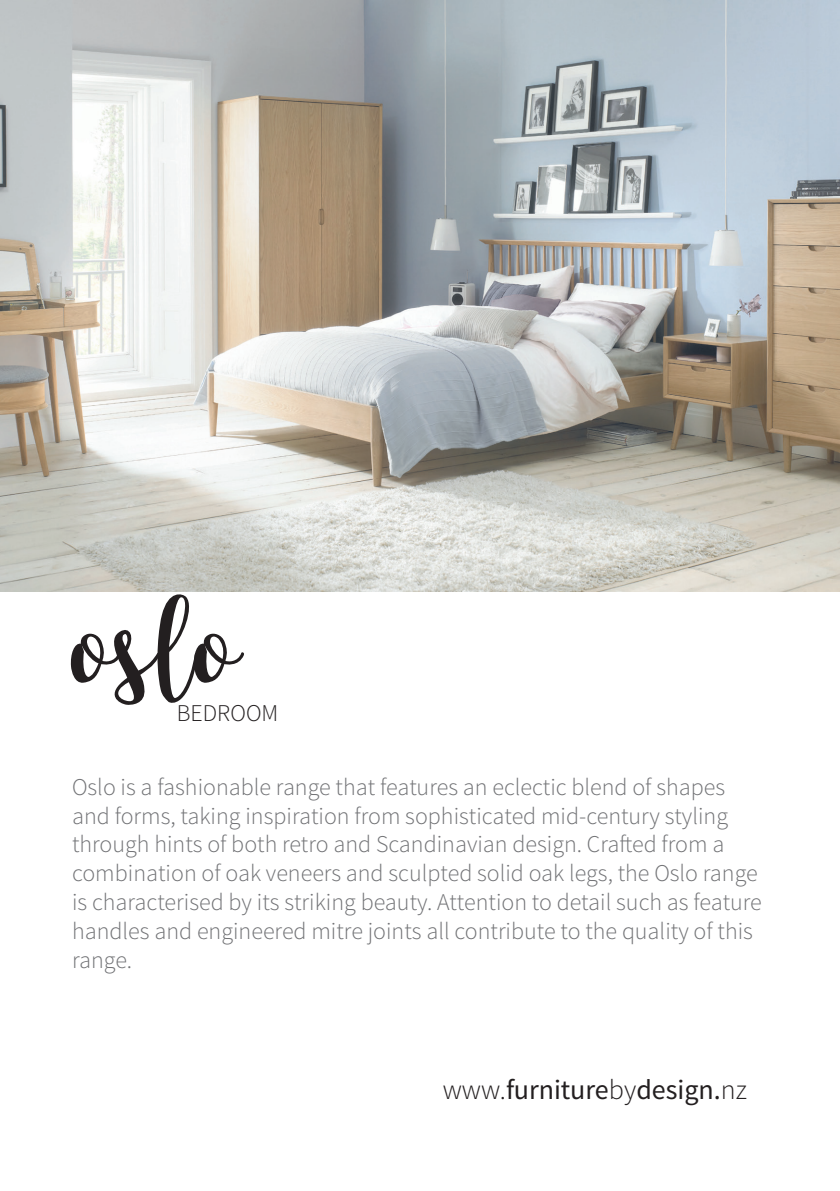
<style>
.page{position:relative;width:840px;height:1191px;background:#fff}
.page>*{position:absolute;margin:0;border:0;box-sizing:border-box;transform-origin:0 0}
.t1{font:96px "King Basil";color:#231f20}
.t2{font:28px "Source Sans Pro";color:#231f20}
.t3{font:300 24px/28.8px "Source Sans Pro";color:#717275}
.t4{font:300 24px "Source Sans Pro";color:#231f20}
.s1{font-weight:300}
</style>
<div class="page">
<img style="left:0;top:0;width:839px;height:591px">
<p class="t1" style="left:72px;top:597px;width:171px">oslo</p>
<p class="t4" style="left:177px;top:698px;width:103px">BEDROOM</p>
<p class="t3" style="left:72px;top:772px;width:690px">Oslo is a fashionable range that features an eclectic blend of shapes and forms, taking inspiration from sophisticated mid-century styling through hints of both retro and Scandinavian design. Crafted from a combination of oak veneers and sculpted solid oak legs, the Oslo range is characterised by its striking beauty. Attention to detail such as feature handles and engineered mitre joints all contribute to the quality of this range.</p>
<p class="t2" style="left:442px;top:1072px;width:306px"><span class="s1">www.</span>furniture<span class="s1">by</span>design.<span class="s1">nz</span></p>
</div>
